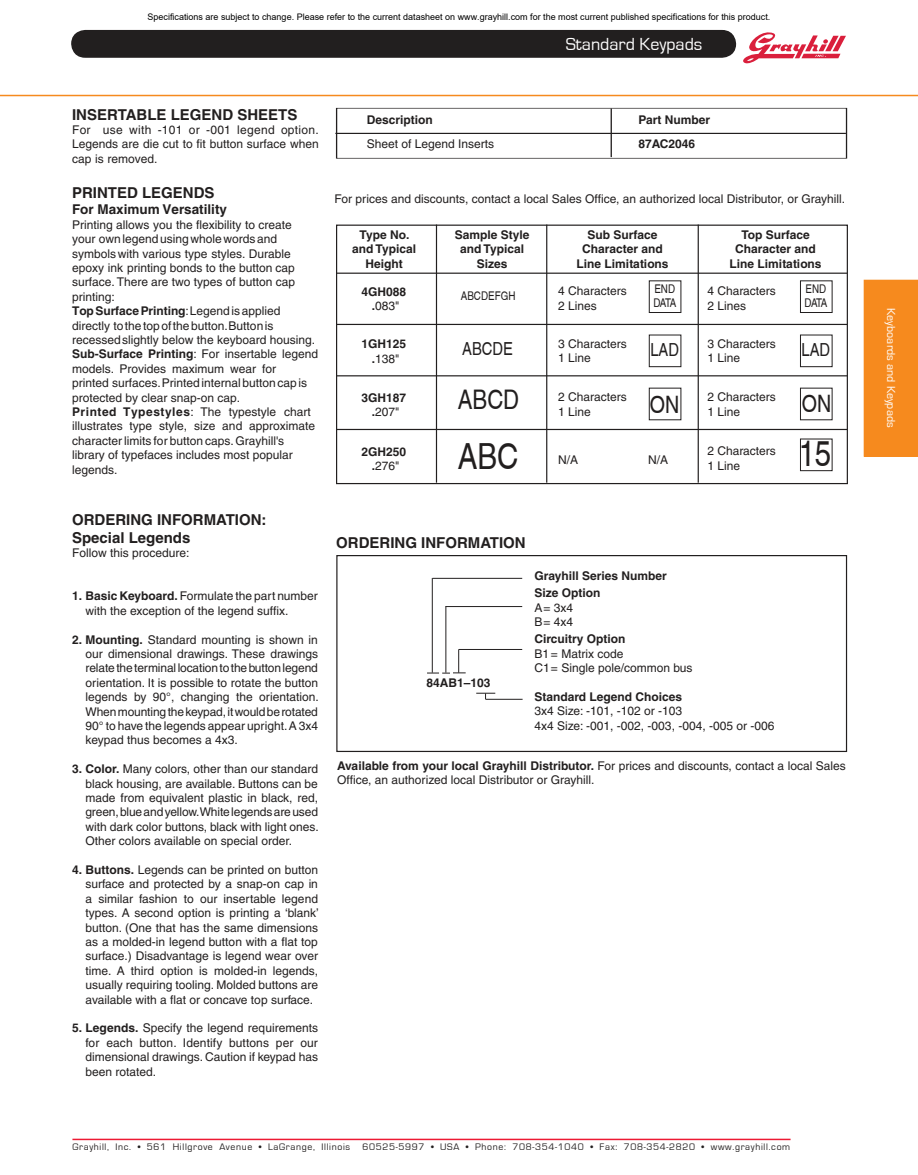
<style>
.page{position:relative;width:918px;height:1175px;background:#fff}
.page>*{position:absolute;margin:0;border:0;box-sizing:border-box;transform-origin:0 0}
.t1{font:condensed 36px "Helvetica";color:#221f1f}
.t2{font:condensed 27px "Helvetica";color:#221f1f}
.t3{font:condensed 24px "Helvetica";color:#221f1f}
.t4{font:18px "Eurostile";color:#fff}
.t5{font:condensed 18px "Helvetica";color:#221f1f}
.t6{font:700 15px/18px "Helvetica";color:#221f1f}
.t7{font:700 13.5px "Helvetica";color:#221f1f}
.t8{font:12px/14.4px "Helvetica";color:#221f1f}
.t9{font:700 12px/14.4px "Helvetica";color:#221f1f;text-align:center}
.t10{font:condensed 12px/14.4px "Helvetica";color:#221f1f}
.t11{font:12px "Eurostile";color:#fff}
.t12{font:9.75px "Eurostile";letter-spacing:.07em;color:#221f1f}
.t13{font:9px "Arial";color:#000}
.s1{font-weight:700}
.s2{font-weight:400}
</style>
<div class="page">
<div style="left:864px;top:280px;width:54px;height:176px;background:#f68a1e"></div>
<div style="left:72px;top:31px;width:663px;height:26px;background:#221f1f;border-radius:13px"></div>
<div style="left:71px;top:30px;width:665px;height:28px;border:2px solid #221f1f;border-radius:13px"></div>
<hr style="left:72px;top:1138px;width:719px;height:2px;background:#ed1a34">
<svg style="left:743px;top:32px;width:103px;height:31px"></svg>
<hr style="left:0;top:95px;width:918px;height:1px;background:#f68a1e">
<hr style="left:335px;top:133px;width:511px;height:1px;background:#221f1f">
<hr style="left:611px;top:108px;width:1px;height:49px;background:#221f1f">
<div style="left:336px;top:224px;width:512px;height:260px;border:1px solid #221f1f"></div>
<hr style="left:337px;top:272px;width:510px;height:2px;background:#221f1f">
<hr style="left:436px;top:224px;width:1px;height:258px;background:#221f1f">
<hr style="left:546px;top:224px;width:1px;height:258px;background:#221f1f">
<hr style="left:698px;top:224px;width:1px;height:258px;background:#221f1f">
<hr style="left:337px;top:324px;width:510px;height:1px;background:#221f1f">
<hr style="left:337px;top:375px;width:511px;height:1px;background:#221f1f">
<hr style="left:337px;top:429px;width:510px;height:1px;background:#221f1f">
<div style="left:800px;top:334px;width:33px;height:33px;border:1px solid #221f1f"></div>
<div style="left:800px;top:280px;width:33px;height:33px;border:1px solid #221f1f"></div>
<div style="left:649px;top:334px;width:32px;height:33px;border:1px solid #221f1f"></div>
<div style="left:649px;top:280px;width:32px;height:33px;border:1px solid #221f1f"></div>
<div style="left:800px;top:438px;width:33px;height:33px;border:1px solid #221f1f"></div>
<div style="left:336px;top:555px;width:511px;height:197px;border:1px solid #221f1f"></div>
<hr style="left:433px;top:578px;width:89px;height:1px;background:#221f1f">
<hr style="left:432px;top:578px;width:1px;height:94px;background:#221f1f">
<hr style="left:446px;top:606px;width:1px;height:66px;background:#221f1f">
<hr style="left:446px;top:606px;width:76px;height:1px;background:#221f1f">
<hr style="left:459px;top:649px;width:63px;height:1px;background:#221f1f">
<hr style="left:486px;top:699px;width:37px;height:1px;background:#221f1f">
<svg style="left:476px;top:693px;width:19px;height:6px"></svg>
<svg style="left:427px;top:649px;width:39px;height:24px"></svg>
<p class="t13" style="left:148px;top:13px;width:624px">Specifications are subject to change. Please refer to the current datasheet on www.grayhill.com for the most current published specifications for this product.</p>
<h3 class="t4" style="left:566px;top:34px;width:138px">Standard Keypads</h3>
<p class="t6" style="left:72px;top:107px;width:227px">INSERTABLE LEGEND SHEETS</p>
<p class="t8" style="left:72px;top:123px;width:248px;text-align:justify">For use with -101 or -001 legend option.<br>Legends are die cut to fit button surface when cap is removed.</p>
<p class="t6" style="left:72px;top:185px;width:144px">PRINTED LEGENDS</p>
<p class="t7" style="left:72px;top:204px;width:156px">For Maximum Versatility</p>
<p class="t8" style="left:72px;top:217px;width:248px">Printing allows you the flexibility to create your ownlegendusingwholewordsand symbolswith various type styles. Durable epoxy ink printing bonds to the button cap surface. There are two types of button cap printing:<br><span class="s1">Top Surface Printing</span>:Legendisapplied directly tothetopofthebutton.Buttonis recessedslightly below the keyboard housing.<br><span class="s1">Sub-Surface Printing</span>: For insertable legend models. Provides maximum wear for<br>printed surfaces.Printedinternalbuttoncapis protected by clear snap-on cap.<br><span class="s1">Printed Typestyles</span>: The typestyle chart illustrates type style, size and approximate character limits for button caps.Grayhill's library of typefaces includes most popular legends.</p>
<p class="t6" style="left:72px;top:511px;width:196px">ORDERING INFORMATION:<br>Special Legends</p>
<p class="t8" style="left:72px;top:545px;width:119px">Follow this procedure:</p>
<p class="t8" style="left:86px;top:589px;width:234px;text-indent:-14px"><span class="s1">1. Basic Keyboard.</span> Formulate the part number with the exception of the legend suf昀椀x.</p>
<p class="t8" style="left:86px;top:632px;width:235px;text-align:justify;text-indent:-14px"><span class="s1">2. Mounting.</span> Standard mounting is shown in our dimensional drawings. These drawings relate the terminal location to the button legend orientation. It is possible to rotate the button legends by 90°, changing the orientation.<br>When mounting the keypad, it would be rotated 90° to have the legends appear upright. A 3x4 keypad thus becomes a 4x3.</p>
<p class="t8" style="left:86px;top:761px;width:235px;text-align:justify;text-indent:-14px"><span class="s1">3. Color.</span> Many colors, other than our standard black housing, are available. Buttons can be made from equivalent plastic in black, red, green, blue and yellow. White legends are used with dark color buttons, black with light ones.<br>Other colors available on special order.</p>
<p class="t8" style="left:86px;top:862px;width:235px;text-align:justify;text-indent:-14px"><span class="s1">4. Buttons.</span> Legends can be printed on button surface and protected by a snap-on cap in a similar fashion to our insertable legend types. A second option is printing a ‘blank’ button. (One that has the same dimensions as a molded-in legend button with a 昀氀at top surface.) Disadvantage is legend wear over time. A third option is molded-in legends, usually requiring tooling. Molded buttons are available with a 昀氀at or concave top surface.</p>
<p class="t8" style="left:86px;top:1021px;width:234px;text-align:justify;text-indent:-14px"><span class="s1">5. Legends.</span> Specify the legend requirements for each button. Identify buttons per our dimensional drawings. Caution if keypad has been rotated.</p>
<p class="t9" style="left:367px;top:114px;width:68px">Description</p>
<p class="t9" style="left:638px;top:114px;width:73px">Part Number</p>
<p class="t8" style="left:367px;top:136px;width:129px">Sheet of Legend Inserts</p>
<p class="t9" style="left:638px;top:137px;width:58px">87AC2046</p>
<p class="t8" style="left:335px;top:191px;width:512px">For prices and discounts, contact a local Sales Of昀椀ce, an authorized local Distributor, or Grayhill.</p>
<p class="t9" style="left:359px;top:229px;width:51px">Type No.</p>
<p class="t9" style="left:455px;top:229px;width:76px">Sample Style</p>
<p class="t9" style="left:588px;top:229px;width:72px">Sub Surface</p>
<p class="t9" style="left:741px;top:229px;width:70px">Top Surface</p>
<p class="t9" style="left:352px;top:243px;width:66px">and Typical</p>
<p class="t9" style="left:460px;top:243px;width:66px">and Typical</p>
<p class="t9" style="left:582px;top:243px;width:82px">Character and</p>
<p class="t9" style="left:735px;top:243px;width:82px">Character and</p>
<p class="t9" style="left:365px;top:257px;width:39px">Height</p>
<p class="t9" style="left:477px;top:257px;width:32px">Sizes</p>
<p class="t9" style="left:577px;top:257px;width:94px">Line Limitations</p>
<p class="t9" style="left:730px;top:257px;width:94px">Line Limitations</p>
<p class="t10" style="left:461px;top:289px;width:56px">ABCDEFGH</p>
<p class="t10" style="left:653px;top:282px;width:24px">END<br>DATA</p>
<h3 class="t5" style="left:650px;top:339px;width:30px">LAD</h3>
<h3 class="t3" style="left:650px;top:390px;width:31px">ON</h3>
<p class="t10" style="left:805px;top:282px;width:24px">END<br>DATA</p>
<h3 class="t5" style="left:802px;top:339px;width:30px">LAD</h3>
<h3 class="t3" style="left:802px;top:389px;width:31px">ON</h3>
<h1 class="t1" style="left:799px;top:432px;width:34px">15</h1>
<p class="t8" style="left:558px;top:284px;width:70px">4 Characters<br>2 Lines</p>
<p class="t8" style="left:558px;top:336px;width:70px">3 Characters<br>1 Line</p>
<p class="t8" style="left:558px;top:390px;width:70px">2 Characters<br>1 Line</p>
<p class="t8" style="left:558px;top:453px;width:22px">N/A</p>
<p class="t8" style="left:648px;top:453px;width:22px">N/A</p>
<p class="t8" style="left:707px;top:284px;width:70px">4 Characters<br>2 Lines</p>
<p class="t8" style="left:707px;top:336px;width:70px">3 Characters<br>1 Line</p>
<p class="t8" style="left:707px;top:390px;width:70px">2 Characters<br>1 Line</p>
<p class="t8" style="left:707px;top:444px;width:70px">2 Characters<br>1 Line</p>
<p class="t9" style="left:362px;top:285px;width:46px">4GH088 .<span class="s2">083"</span></p>
<p class="t9" style="left:362px;top:338px;width:46px">1GH125 .<span class="s2">138"</span></p>
<p class="t9" style="left:362px;top:391px;width:46px">3GH187 .<span class="s2">207"</span></p>
<p class="t9" style="left:362px;top:445px;width:46px">2GH250 .<span class="s2">276"</span></p>
<h3 class="t5" style="left:462px;top:338px;width:52px">ABCDE</h3>
<h2 class="t2" style="left:458px;top:384px;width:63px">ABCD</h2>
<h1 class="t1" style="left:458px;top:435px;width:62px">ABC</h1>
<p class="t6" style="left:336px;top:535px;width:191px">ORDERING INFORMATION</p>
<p class="t9" style="left:426px;top:676px;width:66px">84AB1–103</p>
<p class="t9" style="left:534px;top:568px;width:134px;line-height:17.4px;text-align:left">Grayhill Series Number<br>Size Option</p>
<p class="t8" style="left:534px;top:600px;width:40px">A = 3x4<br>B = 4x4</p>
<p class="t9" style="left:534px;top:633px;width:93px">Circuitry Option</p>
<p class="t8" style="left:534px;top:646px;width:160px">B1 = Matrix code<br>C1 = Single pole/common bus</p>
<p class="t9" style="left:534px;top:690px;width:149px">Standard Legend Choices</p>
<p class="t8" style="left:534px;top:704px;width:242px">3x4 Size: -101, -102 or -103<br>4x4 Size: -001, -002, -003, -004, -005 or -006</p>
<p class="t8" style="left:337px;top:758px;width:510px"><span class="s1">Available from your local Grayhill Distributor.</span> For prices and discounts, contact a local Sales<br>Of昀椀ce, an authorized local Distributor or Grayhill.</p>
<p class="t12" style="left:72px;top:1141px;width:279px">Grayhill, Inc. • 561 Hillgrove Avenue • LaGrange, Illinois</p>
<p class="t12" style="left:363px;top:1141px;width:429px">60525-5997 • USA • Phone: 708-354-1040 • Fax: 708-354-2820 • www.grayhill.com</p>
<p class="t11" style="left:898px;top:308px;width:121px;rotate:90deg">Keyboards and Keypads</p>
</div>
